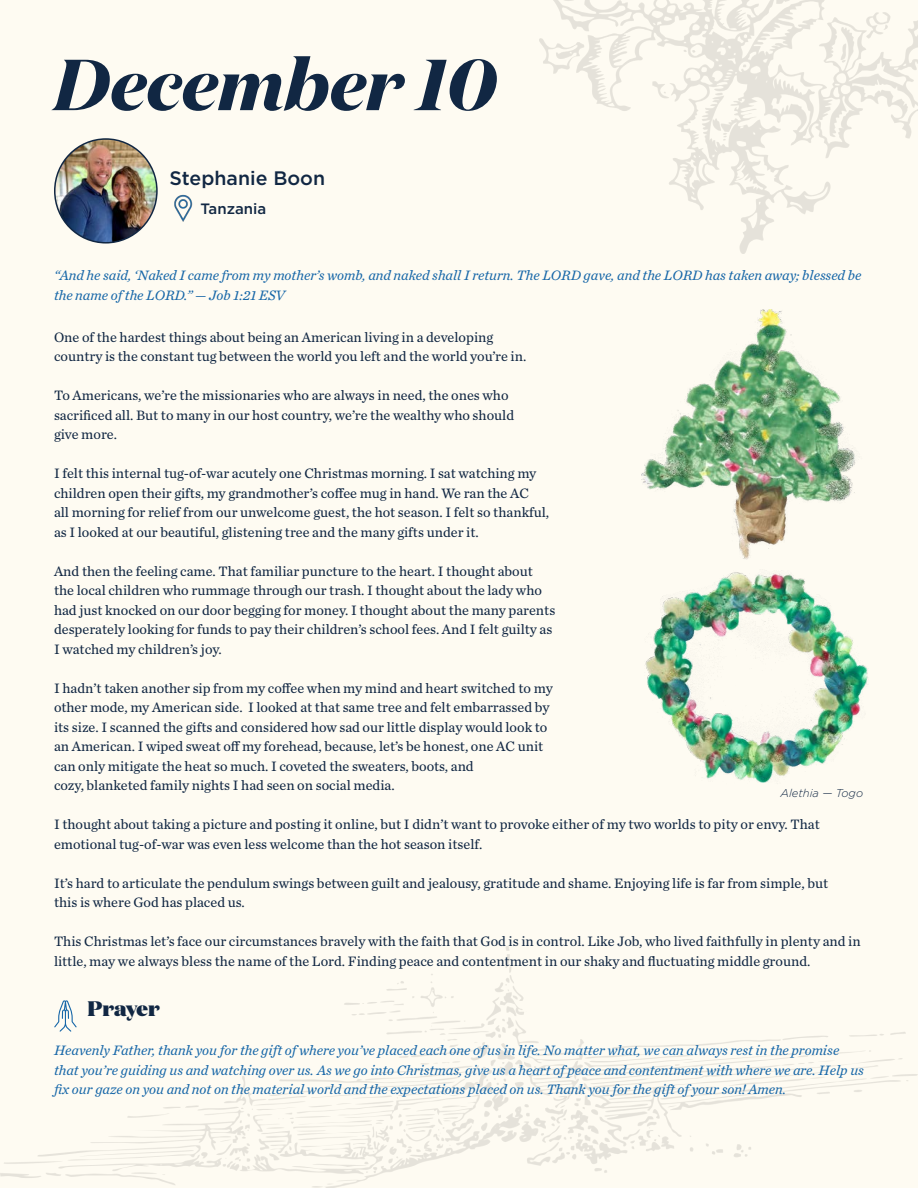
<style>
.page{position:relative;width:918px;height:1188px;background:#fefbf2}
.page>*{position:absolute;margin:0;border:0;box-sizing:border-box;transform-origin:0 0}
.t1{font:italic 700 72px "Domaine Display";color:#112743}
.t2{font:900 21px "Domaine Display";color:#112743}
.t3{font:500 19.5px "Gotham";color:#112743}
.t4{font:500 15px "Gotham";color:#112743}
.t5{font:14.25px/19.5px "Chronicle Text G2";color:#112743}
.t6{font:italic 14.25px/19.5px "Chronicle Text G2";color:#1767a8}
.t7{font:italic 300 11.25px "Gotham";color:#112743}
</style>
<div class="page">
<img style="left:540px;top:0;width:378px;height:253px">
<img style="left:641px;top:309px;width:227px;height:474px">
<img style="left:0;top:946px;width:918px;height:242px">
<img style="left:55px;top:139px;width:101px;height:104px">
<div style="left:54px;top:138px;width:104px;height:106px;border:2px solid #112743;border-radius:50%"></div>
<img style="left:174px;top:194px;width:19px;height:28px">
<svg style="left:54px;top:1000px;width:23px;height:32px"></svg>
<p class="t1" style="left:54px;top:38px;width:444px">December 10</p>
<p class="t3" style="left:170px;top:165px;width:157px">Stephanie Boon</p>
<p class="t4" style="left:201px;top:199px;width:67px">Tanzania</p>
<p class="t6" style="left:54px;top:265px;width:809px">“And he said, ‘Naked I came from my mother’s womb, and naked shall I return. The LORD gave, and the LORD has taken away; blessed be the name of the LORD.” — Job 1:21 ESV</p>
<p class="t5" style="left:54px;top:327px;width:441px">One of the hardest things about being an American living in a developing</p>
<p class="t5" style="left:54px;top:346px;width:474px">country is the constant tug between the world you left and the world you’re in.</p>
<p class="t5" style="left:54px;top:385px;width:456px">To Americans, we’re the missionaries who are always in need, the ones who</p>
<p class="t5" style="left:54px;top:405px;width:462px">sacrificed all. But to many in our host country, we’re the wealthy who should</p>
<p class="t5" style="left:54px;top:424px;width:65px">give more.</p>
<p class="t5" style="left:54px;top:463px;width:484px">I felt this internal tug-of-war acutely one Christmas morning. I sat watching my</p>
<p class="t5" style="left:54px;top:483px;width:476px">children open their gifts, my grandmother’s coffee mug in hand. We ran the AC</p>
<p class="t5" style="left:54px;top:502px;width:497px">all morning for relief from our unwelcome guest, the hot season. I felt so thankful,</p>
<p class="t5" style="left:54px;top:522px;width:426px">as I looked at our beautiful, glistening tree and the many gifts under it.</p>
<p class="t5" style="left:54px;top:561px;width:480px">And then the feeling came. That familiar puncture to the heart. I thought about</p>
<p class="t5" style="left:54px;top:580px;width:490px">the local children who rummage through our trash. I thought about the lady who</p>
<p class="t5" style="left:54px;top:599px;width:503px">had just knocked on our door begging for money. I thought about the many parents</p>
<p class="t5" style="left:54px;top:619px;width:500px">desperately looking for funds to pay their children’s school fees. And I felt guilty as</p>
<p class="t5" style="left:54px;top:638px;width:169px">I watched my children’s joy.</p>
<p class="t5" style="left:54px;top:677px;width:500px">I hadn’t taken another sip from my coffee when my mind and heart switched to my</p>
<p class="t5" style="left:54px;top:697px;width:497px">other mode, my American side. I looked at that same tree and felt embarrassed by</p>
<p class="t5" style="left:54px;top:716px;width:495px">its size. I scanned the gifts and considered how sad our little display would look to</p>
<p class="t5" style="left:54px;top:736px;width:491px">an American. I wiped sweat off my forehead, because, let’s be honest, one AC unit</p>
<p class="t5" style="left:54px;top:755px;width:421px">can only mitigate the heat so much. I coveted the sweaters, boots, and</p>
<p class="t5" style="left:54px;top:775px;width:342px">cozy, blanketed family nights I had seen on social media.</p>
<p class="t5" style="left:54px;top:814px;width:767px">I thought about taking a picture and posting it online, but I didn’t want to provoke either of my two worlds to pity or envy. That</p>
<p class="t5" style="left:54px;top:833px;width:430px">emotional tug-of-war was even less welcome than the hot season itself.</p>
<p class="t5" style="left:54px;top:872px;width:776px">It’s hard to articulate the pendulum swings between guilt and jealousy, gratitude and shame. Enjoying life is far from simple, but</p>
<p class="t5" style="left:54px;top:892px;width:192px">this is where God has placed us.</p>
<p class="t5" style="left:54px;top:931px;width:808px">This Christmas let’s face our circumstances bravely with the faith that God is in control. Like Job, who lived faithfully in plenty and in little, may we always bless the name of the Lord. Finding peace and contentment in our shaky and fluctuating middle ground.</p>
<p class="t7" style="left:781px;top:786px;width:84px">Alethia — Togo</p>
<p class="t2" style="left:88px;top:995px;width:74px">Prayer</p>
<p class="t6" style="left:54px;top:1040px;width:812px">Heavenly Father, thank you for the gift of where you’ve placed each one of us in life. No matter what, we can always rest in the promise that you’re guiding us and watching over us. As we go into Christmas, give us a heart of peace and contentment with where we are. Help us fix our gaze on you and not on the material world and the expectations placed on us. Thank you for the gift of your son! Amen.</p>
</div>
